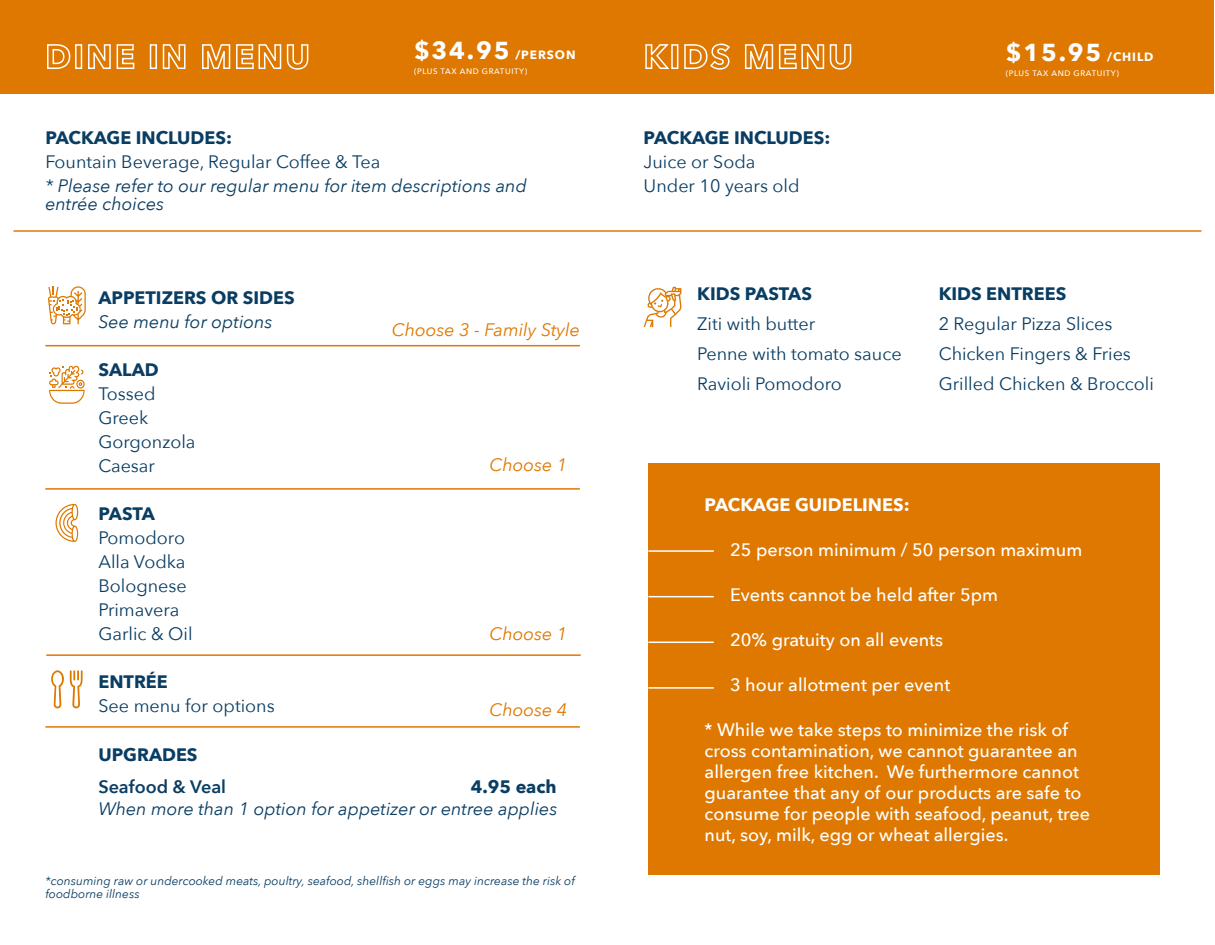
<style>
.page{position:relative;width:1215px;height:945px;background:#fff}
.page>*{position:absolute;margin:0;border:0;box-sizing:border-box;transform-origin:0 0}
.t1{font:700 24.45px "Avenir Next";color:#fff}
.t2{font:500 18px/21px "Avenir Next";color:#fff}
.t3{font:18px/24px "Avenir Next";color:#093d63}
.t4{font:italic 18px/18px "Avenir Next";color:#093d63}
.t5{font:700 18px "Avenir Next";color:#093d63}
.t6{font:italic 18px "Avenir Next";color:#de7800}
.t7{font:700 18px "Avenir Next";color:#fff}
.t8{font:600 18px "Avenir Next";color:#093d63}
.t9{font:italic 12px/13.5px "Avenir Next";color:#093d63}
.t10{font:700 12px "Avenir Next";letter-spacing:.075em;color:#fff}
.t11{font:500 7.95px "Avenir Next";letter-spacing:.075em;color:#fff}
.s1{font-size:24.45px}
.s2{font-size:12px}
</style>
<div class="page">
<div style="left:0;top:0;width:1214px;height:93px;background:#de7800"></div>
<svg style="left:47px;top:44px;width:24px;height:25px"></svg>
<div style="left:75px;top:44px;width:7px;height:25px;border:2px solid #fff"></div>
<svg style="left:88px;top:44px;width:47px;height:25px"></svg>
<div style="left:150px;top:44px;width:7px;height:25px;border:2px solid #fff"></div>
<svg style="left:162px;top:44px;width:24px;height:25px"></svg>
<svg style="left:202px;top:44px;width:107px;height:26px"></svg>
<svg style="left:645px;top:44px;width:25px;height:25px"></svg>
<div style="left:671px;top:44px;width:7px;height:25px;border:2px solid #fff"></div>
<svg style="left:684px;top:43px;width:46px;height:27px"></svg>
<svg style="left:744px;top:44px;width:108px;height:26px"></svg>
<hr style="left:14px;top:230px;width:1188px;height:2px;background:#de7800">
<div style="left:648px;top:463px;width:511px;height:411px;background:#de7800"></div>
<hr style="left:648px;top:550px;width:66px;height:2px;background:#fff">
<hr style="left:648px;top:596px;width:66px;height:1px;background:#fff">
<hr style="left:648px;top:642px;width:66px;height:1px;background:#fff">
<hr style="left:648px;top:687px;width:66px;height:2px;background:#fff">
<hr style="left:45px;top:345px;width:535px;height:1px;background:#de7800">
<hr style="left:45px;top:488px;width:535px;height:2px;background:#de7800">
<hr style="left:46px;top:654px;width:535px;height:2px;background:#de7800">
<hr style="left:45px;top:726px;width:535px;height:2px;background:#de7800">
<svg style="left:49px;top:366px;width:36px;height:38px"></svg>
<svg style="left:56px;top:504px;width:22px;height:38px"></svg>
<svg style="left:51px;top:670px;width:32px;height:38px"></svg>
<svg style="left:48px;top:286px;width:38px;height:39px"></svg>
<svg style="left:644px;top:287px;width:37px;height:40px"></svg>
<p class="t10" style="left:414px;top:45px;width:163px"><span class="s1">$34.95</span> /PERSON</p>
<p class="t11" style="left:414px;top:64px;width:115px">(PLUS TAX AND GRATUITY)</p>
<p class="t5" style="left:45px;top:122px;width:188px">PACKAGE INCLUDES:</p>
<p class="t3" style="left:45px;top:149px;width:336px">Fountain Beverage, Regular Coffee &amp; Tea</p>
<p class="t4" style="left:45px;top:176px;width:483px">* Please refer to our regular menu for item descriptions and entrée choices</p>
<p class="t5" style="left:98px;top:282px;width:198px">APPETIZERS OR SIDES</p>
<p class="t4" style="left:98px;top:312px;width:176px">See menu for options</p>
<p class="t5" style="left:98px;top:354px;width:62px">SALAD</p>
<p class="t3" style="left:98px;top:381px;width:99px">Tossed<br>Greek<br>Gorgonzola<br>Caesar</p>
<p class="t5" style="left:98px;top:498px;width:58px">PASTA</p>
<p class="t3" style="left:98px;top:525px;width:96px">Pomodoro<br>Alla Vodka<br>Bolognese<br>Primavera<br>Garlic &amp; Oil</p>
<p class="t5" style="left:98px;top:666px;width:71px">ENTRÉE</p>
<p class="t3" style="left:98px;top:693px;width:178px">See menu for options</p>
<p class="t5" style="left:98px;top:739px;width:101px">UPGRADES</p>
<p class="t8" style="left:98px;top:771px;width:129px">Seafood &amp; Veal</p>
<p class="t5" style="left:471px;top:771px;width:87px">4.95 each</p>
<p class="t4" style="left:98px;top:799px;width:461px">When more than 1 option for appetizer or entree applies</p>
<p class="t6" style="left:392px;top:315px;width:190px">Choose 3 - Family Style</p>
<p class="t6" style="left:490px;top:450px;width:79px">Choose 1</p>
<p class="t6" style="left:490px;top:618px;width:79px">Choose 1</p>
<p class="t6" style="left:490px;top:694px;width:79px">Choose 4</p>
<p class="t9" style="left:45px;top:873px;width:531px">*consuming raw or undercooked meats, poultry, seafood, shellfish or eggs may increase the risk of foodborne illness</p>
<p class="t5" style="left:644px;top:122px;width:188px">PACKAGE INCLUDES:</p>
<p class="t3" style="left:644px;top:149px;width:157px">Juice or Soda<br>Under 10 years old</p>
<p class="t5" style="left:697px;top:278px;width:116px">KIDS PASTAS</p>
<p class="t3" style="left:697px;top:308px;width:206px;line-height:30px">Ziti with butter<br>Penne with tomato sauce<br>Ravioli Pomodoro</p>
<h1 class="t1" style="left:1006px;top:31px;width:149px">$15.95 <span class="s2">/CHILD</span></h1>
<p class="t11" style="left:1006px;top:66px;width:115px">(PLUS TAX AND GRATUITY)</p>
<p class="t5" style="left:939px;top:278px;width:129px">KIDS ENTREES</p>
<p class="t3" style="left:939px;top:308px;width:217px;line-height:30px">2 Regular Pizza Slices<br>Chicken Fingers &amp; Fries<br>Grilled Chicken &amp; Broccoli</p>
<p class="t7" style="left:705px;top:489px;width:207px">PACKAGE GUIDELINES:</p>
<p class="t2" style="left:730px;top:539px;width:354px">25 person minimum / 50 person maximum</p>
<p class="t2" style="left:730px;top:584px;width:269px">Events cannot be held after 5pm</p>
<p class="t2" style="left:730px;top:629px;width:215px">20% gratuity on all events</p>
<p class="t2" style="left:730px;top:674px;width:222px">3 hour allotment per event</p>
<p class="t2" style="left:705px;top:719px;width:387px">* While we take steps to minimize the risk of cross contamination, we cannot guarantee an allergen free kitchen. We furthermore cannot guarantee that any of our products are safe to consume for people with seafood, peanut, tree nut, soy, milk, egg or wheat allergies.</p>
</div>
